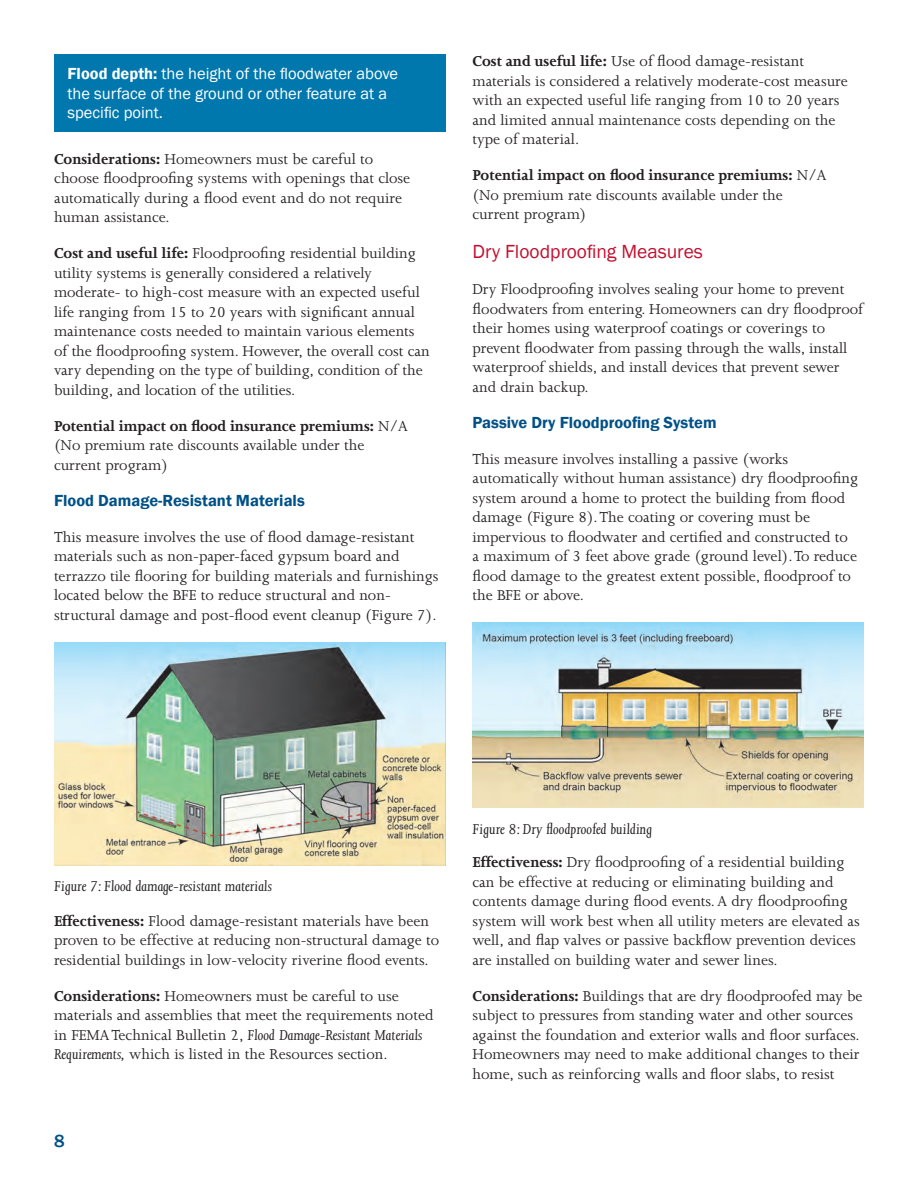
<style>
.page{position:relative;width:918px;height:1188px;background:#fff}
.page>*{position:absolute;margin:0;border:0;box-sizing:border-box;transform-origin:0 0}
.Copy_Subhead{font:19.5px "Franklin Gothic";color:#c3102f}
.t1{font:500 18px "Franklin Gothic";color:#005187}
.Copy_with_Bold_Intro{font:16.5px/19.5px "Joanna";color:#231f20}
.Copy{font:16.5px/19.5px "Joanna";color:#231f20}
.t2{font:16.5px/19.5px "Franklin Gothic";color:#fff}
.t3{font:italic 16.5px "Joanna";color:#231f20}
.Copy_Subhead_2{font:600 16.5px "Franklin Gothic";color:#005187}
.s1{font-weight:600}
.s2{font-weight:700}
.s3{font-style:italic}
</style>
<div class="page">
<div style="left:54px;top:54px;width:392px;height:78px;background:#0078ae"></div>
<img style="left:54px;top:642px;width:392px;height:224px">
<img style="left:472px;top:622px;width:392px;height:186px">
<p class="t2" style="left:68px;top:64px;width:332px"><span class="s1">Flood depth:</span> the height of the floodwater above the surface of the ground or other feature at a specific point.</p>
<p class="Copy_with_Bold_Intro" style="left:54px;top:149px;width:358px"><span class="s2">Considerations:</span> Homeowners must be careful to choose floodproofing systems with openings that close automatically during a flood event and do not require human assistance.</p>
<p class="Copy_with_Bold_Intro" style="left:54px;top:244px;width:377px"><span class="s2">Cost and useful life:</span> Floodproofing residential building utility systems is generally considered a relatively moderate- to high-cost measure with an expected useful life ranging from 15 to 20 years with significant annual maintenance costs needed to maintain various elements of the floodproofing system. However, the overall cost can vary depending on the type of building, condition of the building, and location of the utilities.</p>
<p class="Copy_with_Bold_Intro" style="left:54px;top:416px;width:355px"><span class="s2">Potential impact on flood insurance premiums:</span> N/A (No premium rate discounts available under the current program)</p>
<p class="Copy_Subhead_2" style="left:54px;top:490px;width:252px">Flood Damage-Resistant Materials</p>
<p class="Copy" style="left:54px;top:527px;width:386px">This measure involves the use of flood damage-resistant materials such as non-paper-faced gypsum board and terrazzo tile flooring for building materials and furnishings located below the BFE to reduce structural and non&shy;structural damage and post-flood event cleanup (Figure 7).</p>
<p class="Copy_with_Bold_Intro" style="left:472px;top:52px;width:377px"><span class="s2">Cost and useful life:</span> Use of flood damage-resistant materials is considered a relatively moderate-cost measure with an expected useful life ranging from 10 to 20 years and limited annual maintenance costs depending on the type of material.</p>
<p class="Copy_with_Bold_Intro" style="left:472px;top:166px;width:355px"><span class="s2">Potential impact on flood insurance premiums:</span> N/A (No premium rate discounts available under the current program)</p>
<p class="Copy_Subhead" style="left:472px;top:240px;width:232px">Dry Floodproofing Measures</p>
<p class="Copy" style="left:472px;top:280px;width:392px">Dry Floodproofing involves sealing your home to prevent floodwaters from entering. Homeowners can dry floodproof their homes using waterproof coatings or coverings to prevent floodwater from passing through the walls, install waterproof shields, and install devices that prevent sewer and drain backup.</p>
<p class="Copy_Subhead_2" style="left:472px;top:412px;width:246px">Passive Dry Floodproofing System</p>
<p class="Copy" style="left:472px;top:449px;width:387px">This measure involves installing a passive (works automatically without human assistance) dry floodproofing system around a home to protect the building from flood damage (Figure 8). The coating or covering must be</p>
<p class="Copy" style="left:472px;top:527px;width:386px">impervious to floodwater and certified and constructed to a maximum of 3 feet above grade (ground level). To reduce flood damage to the greatest extent possible, floodproof to the BFE or above.</p>
<p class="t3" style="left:54px;top:878px;width:219px">Figure 7: Flood damage-resistant materials</p>
<p class="Copy_with_Bold_Intro" style="left:54px;top:911px;width:387px"><span class="s2">Effectiveness:</span> Flood damage-resistant materials have been proven to be effective at reducing non-structural damage to residential buildings in low-velocity riverine flood events.</p>
<p class="Copy_with_Bold_Intro" style="left:54px;top:986px;width:381px"><span class="s2">Considerations:</span> Homeowners must be careful to use materials and assemblies that meet the requirements noted in FEMA Technical Bulletin 2, <span class="s3">Flood Damage-Resistant Materials Requirements,</span> which is listed in the Resources section.</p>
<p class="t1" style="left:54px;top:1129px;width:12px">8</p>
<p class="t3" style="left:472px;top:820px;width:181px">Figure 8: Dry floodproofed building</p>
<p class="Copy_with_Bold_Intro" style="left:472px;top:853px;width:389px"><span class="s2">Effectiveness:</span> Dry floodproofing of a residential building can be effective at reducing or eliminating building and contents damage during flood events. A dry floodproofing system will work best when all utility meters are elevated as well, and flap valves or passive backflow prevention devices are installed on building water and sewer lines.</p>
<p class="Copy_with_Bold_Intro" style="left:472px;top:986px;width:392px"><span class="s2">Considerations:</span> Buildings that are dry floodproofed may be subject to pressures from standing water and other sources against the foundation and exterior walls and floor surfaces.<br>Homeowners may need to make additional changes to their home, such as reinforcing walls and floor slabs, to resist</p>
</div>
